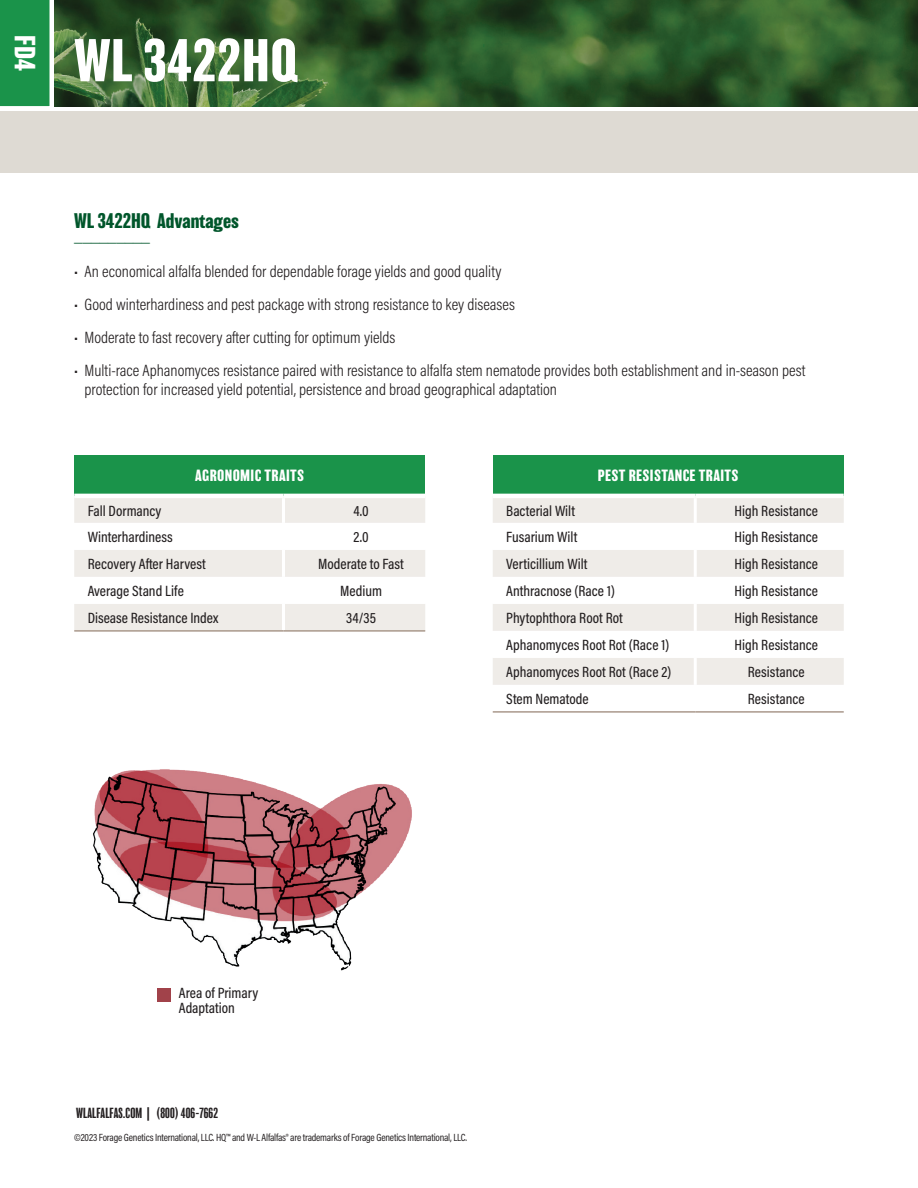
<style>
.page{position:relative;width:918px;height:1188px;background:#fff}
.page>*{position:absolute;margin:0;border:0;box-sizing:border-box;transform-origin:0 0}
.t1{font:700 55.5px "Balboa";letter-spacing:.01em;color:#fff}
.t2{font:700 27px "Balboa";color:#fff}
.t3{font:700 19.5px "Balboa";letter-spacing:-.005em;color:#00562b}
.t4{font:300 16.5px/19.5px "Acumin Pro Cond";color:#231f20}
.t5{font:500 15px/15px "Acumin Pro Cond";color:#231f20}
.t6{font:700 15px "Balboa";letter-spacing:.025em;color:#fff}
.t7{font:condensed 13.5px "Balboa";letter-spacing:.01em;color:#231f20}
.t8{font:10.5px "Acumin Pro Cond";letter-spacing:-.02em;color:#231f20}
</style>
<div class="page">
<div style="left:0;top:111px;width:918px;height:61px;background:#dedad3"></div>
<img style="left:56px;top:0;width:862px;height:106px">
<svg style="left:0;top:0;width:56px;height:107px;background:#2f9b59"></svg>
<div style="left:493px;top:455px;width:351px;height:41px;background:#1a934a"></div>
<div style="left:493px;top:498px;width:351px;height:25px;background:#efece8"></div>
<svg style="left:493px;top:550px;width:351px;height:135px;fill:#efece8"></svg>
<hr style="left:694px;top:498px;width:3px;height:25px;background:#fff">
<hr style="left:694px;top:550px;width:3px;height:27px;background:#fff">
<hr style="left:694px;top:577px;width:3px;height:27px;background:#fff">
<hr style="left:694px;top:604px;width:3px;height:27px;background:#fff">
<hr style="left:694px;top:631px;width:3px;height:27px;background:#fff">
<hr style="left:694px;top:658px;width:3px;height:27px;background:#fff">
<hr style="left:493px;top:711px;width:202px;height:2px;background:#aa998c">
<hr style="left:695px;top:711px;width:149px;height:2px;background:#aa998c">
<hr style="left:493px;top:494px;width:202px;height:4px;background:#fff">
<hr style="left:695px;top:494px;width:149px;height:4px;background:#fff">
<div style="left:74px;top:455px;width:351px;height:41px;background:#1a934a"></div>
<div style="left:74px;top:498px;width:351px;height:132px;background:#efece8"></div>
<svg style="left:74px;top:523px;width:351px;height:81px"></svg>
<hr style="left:282px;top:498px;width:3px;height:25px;background:#fff">
<hr style="left:282px;top:523px;width:3px;height:27px;background:#fff">
<hr style="left:282px;top:550px;width:3px;height:27px;background:#fff">
<hr style="left:282px;top:577px;width:3px;height:27px;background:#fff">
<hr style="left:282px;top:604px;width:3px;height:26px;background:#fff">
<hr style="left:74px;top:494px;width:210px;height:4px;background:#fff">
<hr style="left:284px;top:494px;width:141px;height:4px;background:#fff">
<hr style="left:74px;top:630px;width:210px;height:2px;background:#aa998c">
<hr style="left:284px;top:630px;width:141px;height:2px;background:#aa998c">
<div style="left:157px;top:988px;width:14px;height:14px;background:#a1424a"></div>
<img style="left:93px;top:769px;width:319px;height:202px">
<h2 class="t2" style="left:40px;top:35px;width:38px;rotate:90deg">FD4</h2>
<h1 class="t1" style="left:74px;top:29px;width:225px">WL 3422HQ</h1>
<h3 class="t3" style="left:74px;top:210px;width:166px">WL 3422HQ Advantages</h3>
<h3 class="t3" style="left:74px;top:223px;width:77px">_________</h3>
<p class="t4" style="left:74px;top:261px;width:429px">• An economical alfalfa blended for dependable forage yields and good quality</p>
<p class="t4" style="left:74px;top:294px;width:442px">• Good winterhardiness and pest package with strong resistance to key diseases</p>
<p class="t4" style="left:74px;top:327px;width:323px">• Moderate to fast recovery after cutting for optimum yields</p>
<p class="t4" style="left:85px;top:360px;width:722px;text-indent:-10px">• Multi-race Aphanomyces resistance paired with resistance to alfalfa stem nematode provides both establishment and in-season pest protection for increased yield potential, persistence and broad geographical adaptation</p>
<p class="t6" style="left:195px;top:466px;width:111px">AGRONOMIC TRAITS</p>
<p class="t5" style="left:88px;top:503px;width:75px">Fall Dormancy</p>
<p class="t5" style="left:353px;top:503px;width:17px">4.0</p>
<p class="t5" style="left:88px;top:529px;width:87px">Winterhardiness</p>
<p class="t5" style="left:354px;top:529px;width:17px">2.0</p>
<p class="t5" style="left:88px;top:556px;width:120px">Recovery After Harvest</p>
<p class="t5" style="left:318px;top:556px;width:87px">Moderate to Fast</p>
<p class="t5" style="left:88px;top:583px;width:98px">Average Stand Life</p>
<p class="t5" style="left:340px;top:583px;width:43px">Medium</p>
<p class="t5" style="left:88px;top:610px;width:132px">Disease Resistance Index</p>
<p class="t5" style="left:346px;top:610px;width:31px">34/35</p>
<p class="t6" style="left:598px;top:466px;width:142px">PEST RESISTANCE TRAITS</p>
<p class="t5" style="left:506px;top:503px;width:70px">Bacterial Wilt</p>
<p class="t5" style="left:734px;top:503px;width:85px">High Resistance</p>
<p class="t5" style="left:506px;top:529px;width:73px">Fusarium Wilt</p>
<p class="t5" style="left:734px;top:529px;width:85px">High Resistance</p>
<p class="t5" style="left:506px;top:556px;width:83px">Verticillium Wilt</p>
<p class="t5" style="left:734px;top:556px;width:85px">High Resistance</p>
<p class="t5" style="left:506px;top:583px;width:110px">Anthracnose (Race 1)</p>
<p class="t5" style="left:734px;top:583px;width:85px">High Resistance</p>
<p class="t5" style="left:506px;top:610px;width:118px">Phytophthora Root Rot</p>
<p class="t5" style="left:734px;top:610px;width:85px">High Resistance</p>
<p class="t5" style="left:506px;top:637px;width:165px">Aphanomyces Root Rot (Race 1)</p>
<p class="t5" style="left:734px;top:637px;width:85px">High Resistance</p>
<p class="t5" style="left:506px;top:664px;width:167px">Aphanomyces Root Rot (Race 2)</p>
<p class="t5" style="left:748px;top:664px;width:58px">Resistance</p>
<p class="t5" style="left:506px;top:691px;width:84px">Stem Nematode</p>
<p class="t5" style="left:748px;top:691px;width:58px">Resistance</p>
<p class="t5" style="left:179px;top:985px;width:81px">Area of Primary<br>Adaptation</p>
<p class="t7" style="left:76px;top:1106px;width:144px">WLALFALFAS.COM | (800) 406-7662</p>
<p class="t8" style="left:74px;top:1130px;width:394px">©2023 Forage Genetics International, LLC. HQ™ and W-L Alfalfas® are trademarks of Forage Genetics International, LLC.</p>
</div>
